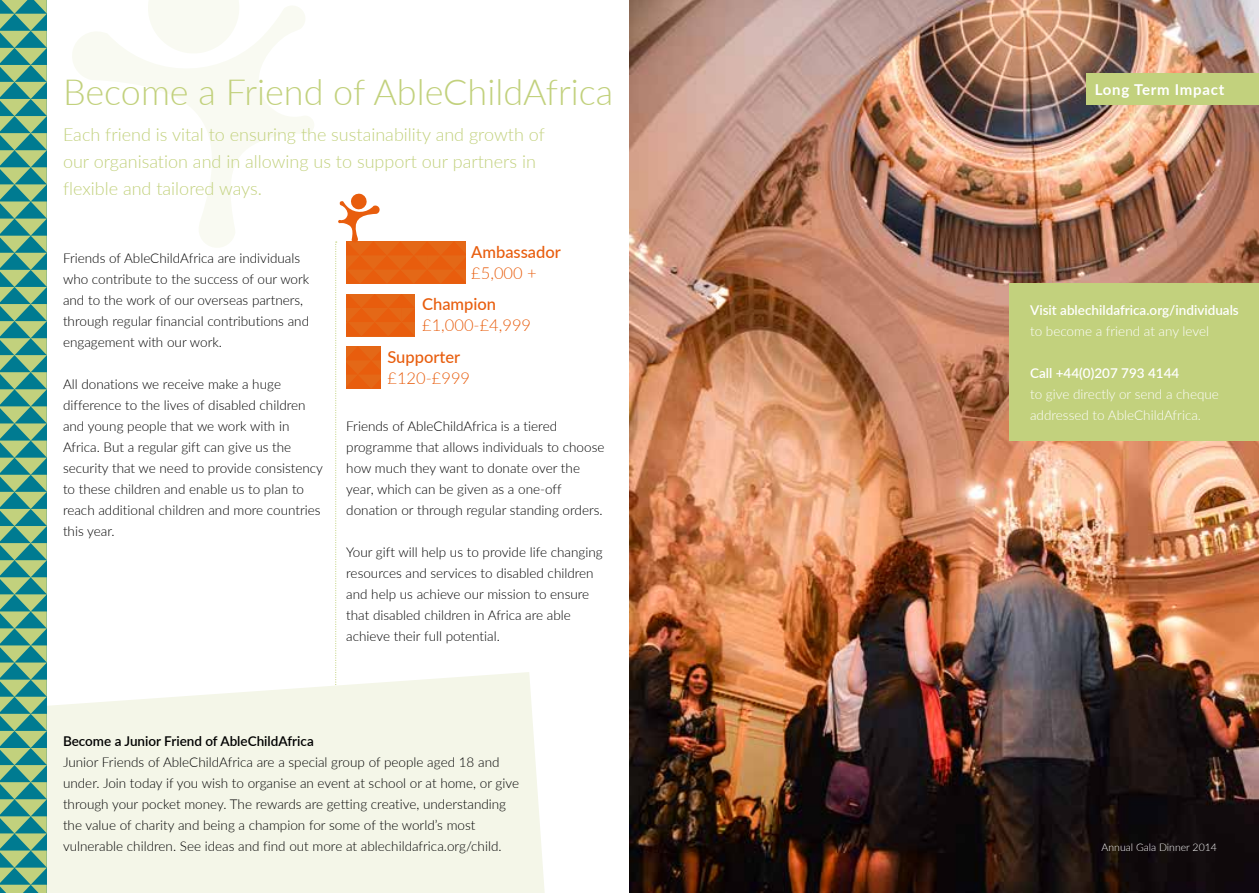
<style>
.page{position:relative;width:1259px;height:893px;background:#fff}
.page>*{position:absolute;margin:0;border:0;box-sizing:border-box;transform-origin:0 0}
.t1{font:300 36px "Lato";color:#c2d17d}
.t2{font:300 18px/27px "Lato";color:#c2d17d}
.t3{font:300 16.5px "Lato";color:#e85d0d}
.t4{font:500 16.5px "Lato";color:#e85d0d}
.t5{font:700 15px "Lato";letter-spacing:.05em;color:#fff}
.t6{font:300 13.5px/21px "Lato";color:#000}
.t7{font:300 13.5px/21px "Lato";color:#fff}
.t8{font:600 13.5px "Lato";color:#fff}
.t9{font:600 13.5px "Lato";color:#000}
.t10{font:300 10.5px "Lato";color:#fff}
</style>
<div class="page">
<svg style="left:47px;top:672px;width:498px;height:221px;background:#f5f6ea"></svg>
<svg style="left:148px;top:0;width:91px;height:4px"></svg>
<svg style="left:72px;top:4px;width:242px;height:244px"></svg>
<svg style="left:0;top:0;width:47px;height:893px;background:#60a586"></svg>
<img style="left:629px;top:0;width:630px;height:893px">
<div style="left:1009px;top:284px;width:250px;height:157px;background:#c2d17d"></div>
<div style="left:1086px;top:74px;width:173px;height:31px;background:#c2d17d"></div>
<svg style="left:335px;top:193px;width:130px;height:647px"></svg>
<h1 class="t1" style="left:63px;top:67px;width:552px">Become a Friend of AbleChildAfrica</h1>
<h2 class="t2" style="left:63px;top:120px;width:483px">Each friend is vital to ensuring the sustainability and growth of our organisation and in allowing us to support our partners in flexible and tailored ways.</h2>
<p class="t6" style="left:63px;top:247px;width:248px">Friends of AbleChildAfrica are individuals who contribute to the success of our work and to the work of our overseas partners, through regular financial contributions and engagement with our work.</p>
<p class="t6" style="left:63px;top:373px;width:261px">All donations we receive make a huge difference to the lives of disabled children and young people that we work with in Africa. But a regular gift can give us the security that we need to provide consistency to these children and enable us to plan to reach additional children and more countries this year.</p>
<p class="t4" style="left:471px;top:240px;width:91px">Ambassador</p>
<p class="t3" style="left:471px;top:262px;width:67px">£5,000 +</p>
<p class="t4" style="left:422px;top:293px;width:75px">Champion</p>
<p class="t3" style="left:422px;top:314px;width:111px">£1,000-£4,999</p>
<p class="t4" style="left:387px;top:345px;width:74px">Supporter</p>
<p class="t3" style="left:387px;top:367px;width:84px">£120-£999</p>
<p class="t6" style="left:346px;top:415px;width:260px">Friends of AbleChildAfrica is a tiered programme that allows individuals to choose how much they want to donate over the year, which can be given as a one-off donation or through regular standing orders.</p>
<p class="t6" style="left:346px;top:541px;width:258px">Your gift will help us to provide life changing resources and services to disabled children and help us achieve our mission to ensure that disabled children in Africa are able achieve their full potential.</p>
<p class="t9" style="left:63px;top:731px;width:252px">Become a Junior Friend of AbleChildAfrica</p>
<p class="t6" style="left:63px;top:751px;width:457px">Junior Friends of AbleChildAfrica are a special group of people aged 18 and under. Join today if you wish to organise an event at school or at home, or give through your pocket money. The rewards are getting creative, understanding the value of charity and being a champion for some of the world’s most vulnerable children. See ideas and find out more at ablechildafrica.org/child.</p>
<p class="t5" style="left:1094px;top:78px;width:131px">Long Term Impact</p>
<p class="t8" style="left:1030px;top:300px;width:210px">Visit ablechildafrica.org/individuals</p>
<p class="t7" style="left:1030px;top:320px;width:180px">to become a friend at any level</p>
<p class="t8" style="left:1030px;top:363px;width:151px">Call +44(0)207 793 4144</p>
<p class="t7" style="left:1030px;top:383px;width:190px">to give directly or send a cheque addressed to AbleChildAfrica.</p>
<p class="t10" style="left:1101px;top:839px;width:117px">Annual Gala Dinner 2014</p>
</div>
